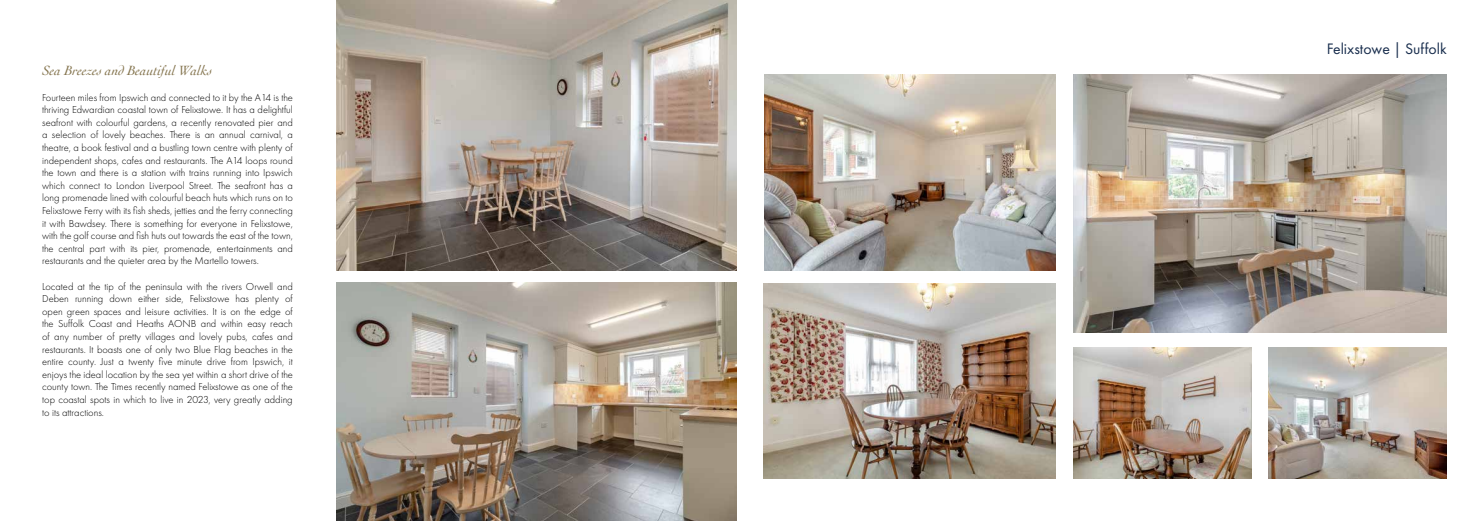
<style>
.page{position:relative;width:1474px;height:521px;background:#fff}
.page>*{position:absolute;margin:0;border:0;box-sizing:border-box;transform-origin:0 0}
.t1{font:15.75px "Futura PT";color:#182d4d}
.t2{font:italic 14px "Cochin";color:#85754f}
.t3{font:300 10.5px/12.6px "Futura PT";color:#000;text-align:justify}
</style>
<div class="page">
<img style="left:1073px;top:75px;width:373px;height:257px">
<img style="left:336px;top:0;width:401px;height:270px">
<img style="left:764px;top:75px;width:291px;height:195px">
<img style="left:1268px;top:347px;width:178px;height:132px">
<img style="left:1073px;top:347px;width:178px;height:132px">
<img style="left:336px;top:283px;width:401px;height:238px">
<img style="left:764px;top:283px;width:291px;height:196px">
<h2 class="t2" style="left:42px;top:61px;width:172px">Sea Breezes and Beautiful Walks</h2>
<p class="t3" style="left:42px;top:91px;width:252px">Fourteen miles from Ipswich and connected to it by the A14 is the thriving Edwardian coastal town of Felixstowe. It has a delightful seafront with colourful gardens, a recently renovated pier and a selection of lovely beaches. There is an annual carnival, a theatre, a book festival and a bustling town centre with plenty of independent shops, cafes and restaurants. The A14 loops round the town and there is a station with trains running into Ipswich which connect to London Liverpool Street. The seafront has a long promenade lined with colourful beach huts which runs on to Felixstowe Ferry with its fish sheds, jetties and the ferry connecting it with Bawdsey. There is something for everyone in Felixstowe, with the golf course and fish huts out towards the east of the town, the central part with its pier, promenade, entertainments and restaurants and the quieter area by the Martello towers.</p>
<p class="t3" style="left:42px;top:280px;width:252px">Located at the tip of the peninsula with the rivers Orwell and Deben running down either side, Felixstowe has plenty of open green spaces and leisure activities. It is on the edge of the Suffolk Coast and Heaths AONB and within easy reach of any number of pretty villages and lovely pubs, cafes and restaurants. It boasts one of only two Blue Flag beaches in the entire county. Just a twenty five minute drive from Ipswich, it enjoys the ideal location by the sea yet within a short drive of the county town. The Times recently named Felixstowe as one of the top coastal spots in which to live in 2023, very greatly adding to its attractions.</p>
<h1 class="t1" style="left:1326px;top:39px;width:121px">Felixstowe | Suffolk</h1>
</div>
